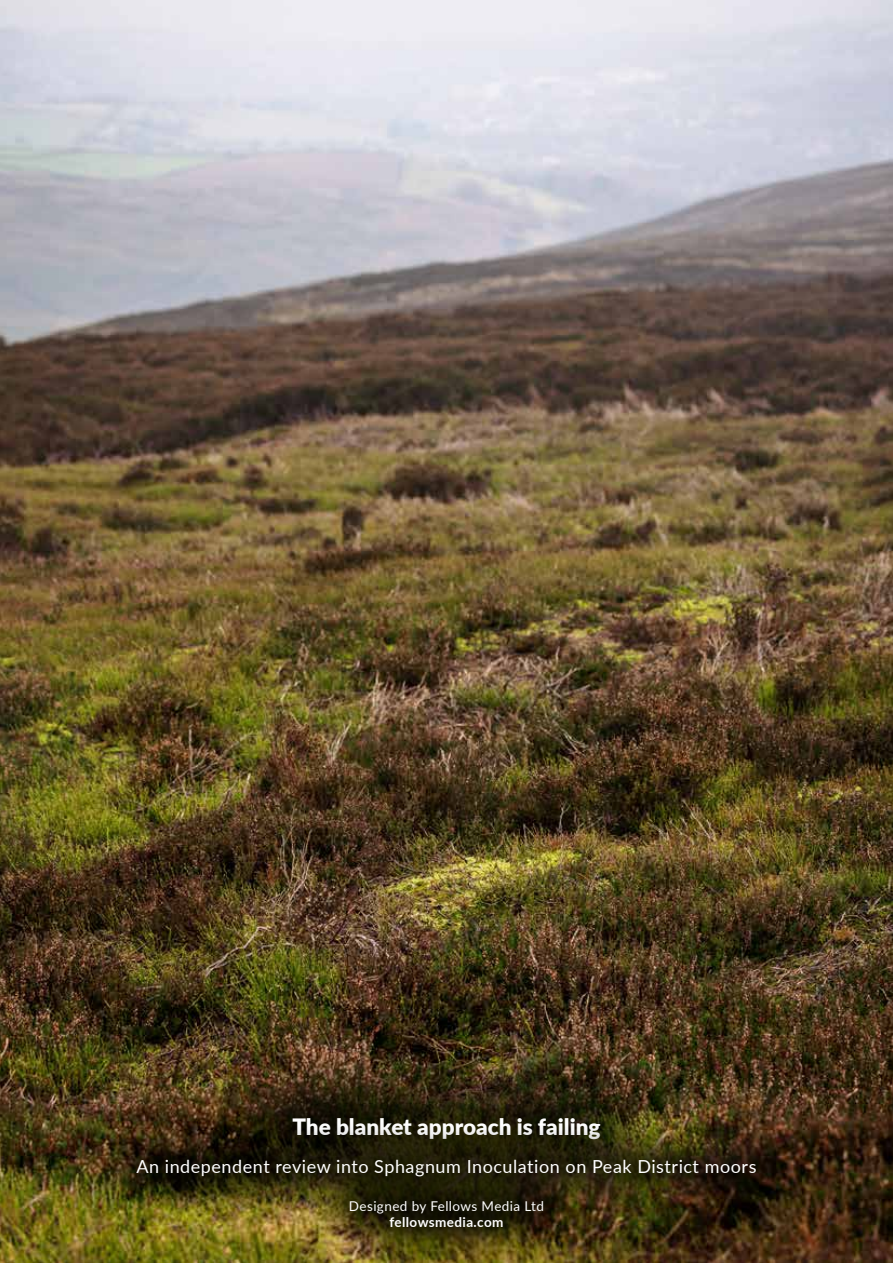
<style>
.page{position:relative;width:893px;height:1263px;background:#fff}
.page>*{position:absolute;margin:0;border:0;box-sizing:border-box;transform-origin:0 0}
.t1{font:900 22.5px "Lato";color:#fff}
.t2{font:18px "Lato";letter-spacing:.03em;color:#fff}
.t3{font:13.5px "Lato";letter-spacing:.03em;color:#fff}
.t4{font:700 13.5px "Lato";letter-spacing:.03em;color:#fff}
</style>
<div class="page">
<img style="left:0;top:0;width:893px;height:1263px">
<svg style="left:215px;top:1038px;width:464px;height:83px;background:#3e2f16"></svg>
<img style="left:98px;top:1121px;width:696px;height:142px">
<p class="t1" style="left:292px;top:1109px;width:310px">The blanket approach is failing</p>
<p class="t2" style="left:136px;top:1154px;width:621px">An independent review into Sphagnum Inoculation on Peak District moors</p>
<p class="t3" style="left:349px;top:1196px;width:196px">Designed by Fellows Media Ltd</p>
<p class="t4" style="left:389px;top:1212px;width:116px">fellowsmedia.com</p>
</div>
